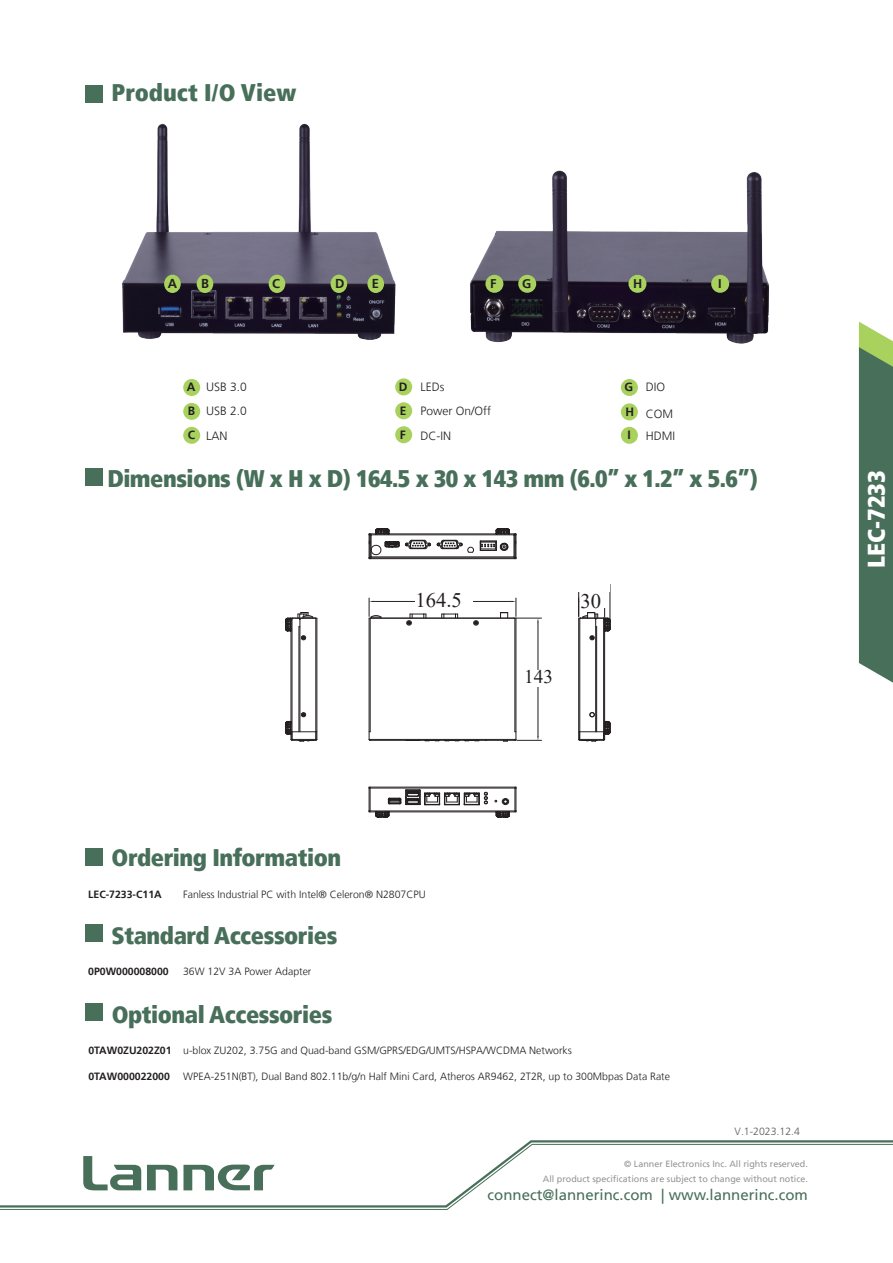
<style>
.page{position:relative;width:893px;height:1263px;background:#fff}
.page>*{position:absolute;margin:0;border:0;box-sizing:border-box;transform-origin:0 0}
.DS_Product_Name{font:900 condensed 24px "Frutiger LT";letter-spacing:-.02em;color:#486f5a}
.DS_Header_1{font:900 condensed 24px "Frutiger LT";color:#486f5a}
.DS_Header_1-2{font:900 condensed 24px "Frutiger LT";color:#fff}
.t1{font:20.7px "Times New Roman";color:#231f20}
.t2{font:19.2px "Times New Roman";color:#231f20}
.t3{font:15px "Frutiger LT";color:#486f5a}
.DS_Body_Text{font:700 12.9px "Frutiger LT";color:#231f20}
.DS_Body_Text-2{font:700 12.75px "Frutiger LT";color:#231f20}
.DS_Body_Text-3{font:300 12px "Frutiger LT";color:#231f20}
.DS_Body_Text-4{font:700 12px "Frutiger LT";color:#231f20}
.DS_Spec_Lvl2_3{font:300 10.5px "Frutiger LT";color:#231f20}
.DS_Spec_Lvl2_3-2{font:700 10.5px "Frutiger LT";color:#231f20}
.DS_Spec_Lvl2_3-3{font:300 10.5px "Frutiger LT";color:#57585a}
.t4{font:9px/15px "Frutiger LT";color:#939598;text-align:right}
</style>
<div class="page">
<svg style="left:527px;top:1140px;width:366px;height:3px"></svg>
<svg style="left:0;top:1143px;width:893px;height:67px"></svg>
<svg style="left:859px;top:322px;width:34px;height:361px;background:#587d63"></svg>
<div style="left:85px;top:85px;width:17px;height:17px;background:#486f5a"></div>
<div style="left:85px;top:469px;width:17px;height:17px;background:#486f5a"></div>
<div style="left:85px;top:848px;width:17px;height:17px;background:#486f5a"></div>
<div style="left:85px;top:925px;width:17px;height:17px;background:#486f5a"></div>
<div style="left:183px;top:379px;width:17px;height:17px;background:#a8d15e;border-radius:50%"></div>
<div style="left:183px;top:403px;width:17px;height:17px;background:#a8d15e;border-radius:50%"></div>
<div style="left:183px;top:427px;width:17px;height:17px;background:#a8d15e;border-radius:50%"></div>
<div style="left:395px;top:378px;width:17px;height:17px;background:#a8d15e;border-radius:50%"></div>
<div style="left:395px;top:402px;width:17px;height:17px;background:#a8d15e;border-radius:50%"></div>
<div style="left:395px;top:426px;width:17px;height:17px;background:#a8d15e;border-radius:50%"></div>
<div style="left:621px;top:379px;width:17px;height:17px;background:#a8d15e;border-radius:50%"></div>
<div style="left:621px;top:403px;width:17px;height:17px;background:#a8d15e;border-radius:50%"></div>
<div style="left:621px;top:427px;width:17px;height:17px;background:#a8d15e;border-radius:50%"></div>
<img style="left:122px;top:123px;width:274px;height:217px">
<div style="left:164px;top:275px;width:17px;height:18px;background:#a8d15e;border-radius:50%"></div>
<div style="left:197px;top:275px;width:16px;height:18px;background:#a8d15e;border-radius:50%"></div>
<div style="left:269px;top:275px;width:16px;height:18px;background:#a8d15e;border-radius:50%"></div>
<div style="left:331px;top:275px;width:16px;height:18px;background:#a8d15e;border-radius:50%"></div>
<div style="left:367px;top:275px;width:17px;height:18px;background:#a8d15e;border-radius:50%"></div>
<img style="left:470px;top:170px;width:299px;height:174px">
<div style="left:485px;top:275px;width:18px;height:18px;background:#a8d15e;border-radius:50%"></div>
<div style="left:518px;top:275px;width:18px;height:18px;background:#a8d15e;border-radius:50%"></div>
<div style="left:628px;top:275px;width:18px;height:18px;background:#a8d15e;border-radius:50%"></div>
<div style="left:711px;top:275px;width:18px;height:18px;background:#a8d15e;border-radius:50%"></div>
<hr style="left:374px;top:601px;width:137px;height:1px;background:#231f20">
<hr style="left:538px;top:622px;width:1px;height:114px;background:#231f20">
<hr style="left:578px;top:584px;width:1px;height:32px;background:#231f20">
<hr style="left:610px;top:584px;width:1px;height:35px;background:#231f20">
<hr style="left:370px;top:740px;width:145px;height:1px;background:#231f20">
<hr style="left:369px;top:739px;width:147px;height:1px;background:#231f20">
<hr style="left:369px;top:618px;width:1px;height:121px;background:#231f20">
<hr style="left:370px;top:618px;width:1px;height:114px;background:#231f20">
<hr style="left:371px;top:618px;width:143px;height:1px;background:#231f20">
<svg style="left:441px;top:614px;width:17px;height:4px"></svg>
<hr style="left:515px;top:618px;width:1px;height:114px;background:#231f20">
<hr style="left:516px;top:618px;width:1px;height:121px;background:#231f20">
<hr style="left:578px;top:618px;width:1px;height:121px;background:#231f20">
<hr style="left:579px;top:618px;width:1px;height:114px;background:#231f20">
<hr style="left:595px;top:619px;width:1px;height:113px;background:#231f20">
<hr style="left:596px;top:627px;width:1px;height:105px;background:#231f20">
<hr style="left:603px;top:618px;width:1px;height:122px;background:#231f20">
<hr style="left:604px;top:619px;width:1px;height:120px;background:#231f20">
<hr style="left:370px;top:558px;width:145px;height:1px;background:#231f20">
<hr style="left:371px;top:557px;width:143px;height:1px;background:#231f20">
<hr style="left:369px;top:535px;width:147px;height:1px;background:#231f20">
<hr style="left:385px;top:534px;width:116px;height:1px;background:#231f20">
<hr style="left:369px;top:812px;width:147px;height:1px;background:#231f20">
<hr style="left:369px;top:811px;width:147px;height:1px;background:#231f20">
<hr style="left:369px;top:788px;width:147px;height:1px;background:#231f20">
<hr style="left:369px;top:787px;width:147px;height:1px;background:#231f20">
<hr style="left:291px;top:619px;width:1px;height:120px;background:#231f20">
<hr style="left:292px;top:618px;width:1px;height:122px;background:#231f20">
<hr style="left:299px;top:627px;width:1px;height:105px;background:#231f20">
<hr style="left:300px;top:619px;width:1px;height:113px;background:#231f20">
<hr style="left:316px;top:618px;width:1px;height:114px;background:#231f20">
<hr style="left:317px;top:618px;width:1px;height:121px;background:#231f20">
<svg style="left:407px;top:614px;width:20px;height:12px"></svg>
<svg style="left:369px;top:598px;width:13px;height:21px"></svg>
<svg style="left:515px;top:731px;width:26px;height:10px"></svg>
<svg style="left:420px;top:740px;width:65px;height:1px"></svg>
<svg style="left:474px;top:620px;width:4px;height:6px"></svg>
<svg style="left:500px;top:598px;width:41px;height:24px"></svg>
<svg style="left:437px;top:540px;width:37px;height:13px"></svg>
<svg style="left:578px;top:596px;width:33px;height:44px"></svg>
<svg style="left:579px;top:712px;width:32px;height:30px"></svg>
<svg style="left:480px;top:528px;width:37px;height:31px"></svg>
<svg style="left:495px;top:787px;width:22px;height:31px"></svg>
<svg style="left:285px;top:712px;width:32px;height:30px"></svg>
<svg style="left:285px;top:612px;width:32px;height:28px"></svg>
<svg style="left:369px;top:528px;width:62px;height:31px"></svg>
<svg style="left:369px;top:787px;width:118px;height:31px"></svg>
<div style="left:415px;top:592px;width:58px;height:17px;background:#fff"></div>
<div style="left:581px;top:593px;width:25px;height:15px;background:#fff"></div>
<div style="left:524px;top:670px;width:35px;height:16px;background:#fff"></div>
<div style="left:578px;top:581px;width:32px;height:10px;background:#fff"></div>
<div style="left:85px;top:1004px;width:17px;height:17px;background:#486f5a"></div>
<p class="DS_Header_1" style="left:112px;top:78px;width:186px">Product I/O View</p>
<p class="DS_Body_Text" style="left:168px;top:276px;width:11px">A</p>
<p class="DS_Body_Text" style="left:201px;top:276px;width:9px">B</p>
<p class="DS_Body_Text" style="left:272px;top:276px;width:9px">C</p>
<p class="DS_Body_Text" style="left:335px;top:276px;width:11px">D</p>
<p class="DS_Body_Text" style="left:372px;top:276px;width:9px">E</p>
<p class="DS_Body_Text-2" style="left:490px;top:276px;width:8px">F</p>
<p class="DS_Body_Text-2" style="left:522px;top:276px;width:11px">G</p>
<p class="DS_Body_Text-2" style="left:633px;top:276px;width:11px">H</p>
<p class="DS_Body_Text-2" style="left:718px;top:276px;width:5px">I</p>
<p class="DS_Body_Text-3" style="left:206px;top:380px;width:42px">USB 3.0</p>
<p class="DS_Body_Text-4" style="left:187px;top:380px;width:10px">A</p>
<p class="DS_Body_Text-4" style="left:188px;top:404px;width:9px">B</p>
<p class="DS_Body_Text-4" style="left:188px;top:428px;width:9px">C</p>
<p class="DS_Body_Text-3" style="left:206px;top:429px;width:23px">LAN</p>
<p class="DS_Body_Text-3" style="left:206px;top:404px;width:42px">USB 2.0</p>
<p class="DS_Body_Text-4" style="left:399px;top:379px;width:10px">D</p>
<p class="DS_Body_Text-3" style="left:420px;top:380px;width:25px">LEDs</p>
<p class="DS_Body_Text-4" style="left:400px;top:403px;width:8px">E</p>
<p class="DS_Body_Text-4" style="left:400px;top:427px;width:7px">F</p>
<p class="DS_Body_Text-3" style="left:420px;top:429px;width:32px">DC-IN</p>
<p class="DS_Body_Text-3" style="left:420px;top:404px;width:72px">Power On/Off</p>
<p class="DS_Body_Text-4" style="left:625px;top:380px;width:10px">G</p>
<p class="DS_Body_Text-4" style="left:625px;top:404px;width:10px">H</p>
<p class="DS_Body_Text-4" style="left:628px;top:428px;width:5px">I</p>
<p class="DS_Body_Text-3" style="left:646px;top:380px;width:21px">DIO</p>
<p class="DS_Body_Text-3" style="left:646px;top:407px;width:29px">COM</p>
<p class="DS_Body_Text-3" style="left:646px;top:429px;width:31px">HDMI</p>
<p class="DS_Product_Name" style="left:107px;top:464px;width:652px">Dimensions (W x H x D) 164.5 x 30 x 143 mm (6.0” x 1.2” x 5.6”)</p>
<p class="t1" style="left:415px;top:585px;width:48px">164.5</p>
<p class="t1" style="left:581px;top:586px;width:22px">30</p>
<p class="t2" style="left:524px;top:663px;width:30px">143</p>
<p class="DS_Header_1-2" style="left:862px;top:568px;width:99px;rotate:-90deg">LEC-7233</p>
<p class="DS_Product_Name" style="left:112px;top:843px;width:231px">Ordering Information</p>
<p class="DS_Spec_Lvl2_3-2" style="left:88px;top:888px;width:75px">LEC-7233-C11A</p>
<p class="DS_Spec_Lvl2_3" style="left:183px;top:888px;width:244px">Fanless Industrial PC with Intel® Celeron® N2807CPU</p>
<p class="DS_Product_Name" style="left:112px;top:920px;width:227px">Standard Accessories</p>
<p class="DS_Spec_Lvl2_3-2" style="left:88px;top:965px;width:82px">0P0W000008000</p>
<p class="DS_Spec_Lvl2_3" style="left:183px;top:966px;width:130px">36W 12V 3A Power Adapter</p>
<p class="DS_Product_Name" style="left:112px;top:1000px;width:222px">Optional Accessories</p>
<p class="DS_Spec_Lvl2_3-2" style="left:88px;top:1044px;width:85px">0TAW0ZU202Z01</p>
<p class="DS_Spec_Lvl2_3" style="left:183px;top:1045px;width:390px">u-blox ZU202, 3.75G and Quad-band GSM/GPRS/EDG/UMTS/HSPA/WCDMA Networks</p>
<p class="DS_Spec_Lvl2_3-2" style="left:88px;top:1070px;width:83px">0TAW000022000</p>
<p class="DS_Spec_Lvl2_3" style="left:183px;top:1070px;width:488px">WPEA-251N(BT), Dual Band 802.11b/g/n Half Mini Card, Atheros AR9462, 2T2R, up to 300Mbpas Data Rate</p>
<p class="DS_Spec_Lvl2_3-3" style="left:735px;top:1125px;width:67px">V.1-2023.12.4</p>
<p class="t4" style="left:543px;top:1156px;width:267px">© Lanner Electronics Inc. All rights reserved.<br>All product specifications are subject to change without notice.</p>
<h3 class="t3" style="left:488px;top:1185px;width:322px">connect@lannerinc.com | www.lannerinc.com</h3>
</div>
